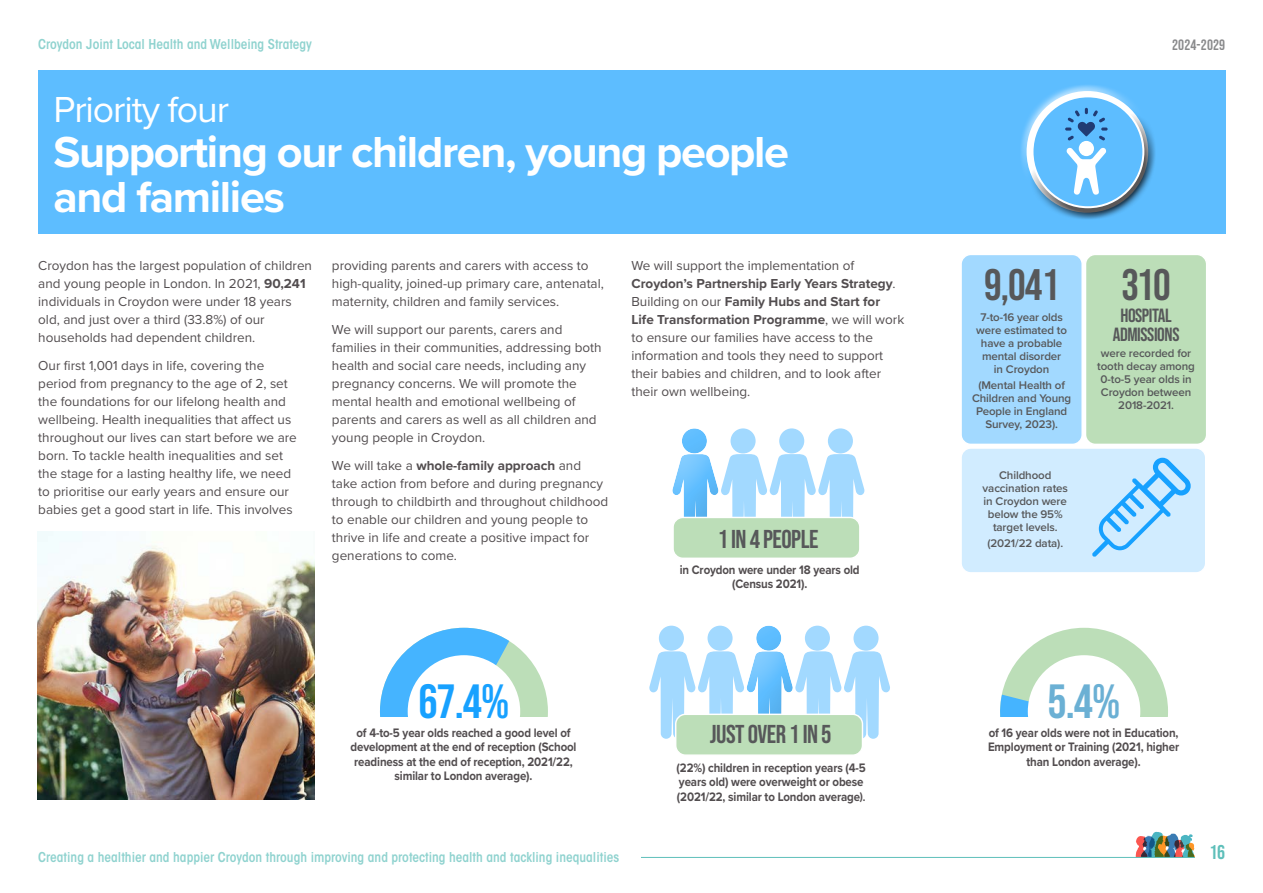
<style>
.page{position:relative;width:1263px;height:893px;background:#fff}
.page>*{position:absolute;margin:0;border:0;box-sizing:border-box;transform-origin:0 0}
.t1{font:48px "Bebas Neue";color:#17a1ff}
.t2{font:48px "Bebas Neue";color:#6bb0d4}
.t3{font:700 45px/45px "Proxima Nova";letter-spacing:-.03em;color:#fff}
.t4{font:44.1px "Bebas Neue";letter-spacing:-.02em;color:#57585a}
.t5{font:37.5px "Proxima Nova";letter-spacing:-.03em;color:#fff}
.t6{font:25.8px "Bebas Neue";letter-spacing:-.02em;color:#57585a}
.t7{font:19.95px "Bebas Neue";color:#5ebfba}
.t8{font:19.05px/19.5px "Bebas Neue";letter-spacing:-.02em;color:#57585a;text-align:center}
.t9{font:15px "Bebas Neue";letter-spacing:.01em;color:#57585a}
.t10{font:13.5px/18px "Proxima Nova";color:#524d4f}
.t11{font:600 condensed 13.5px "ITC Avant Garde Std";color:#5ebfba}
.t12{font:700 12.75px/14.4px "Proxima Nova";letter-spacing:-.01em;color:#524d4f;text-align:center;scale:.9 1}
.t13{font:600 11.55px/12.9px "Proxima Nova";letter-spacing:-.01em;color:#57585a;text-align:center}
.s1{font-weight:700}
.s2{font-size:11.55px}
</style>
<div class="page">
<svg style="left:1136px;top:832px;width:59px;height:25px"></svg>
<hr style="left:641px;top:857px;width:554px;height:1px;background:#5ebfba">
<div style="left:38px;top:70px;width:1187px;height:164px;background:#5dbdff"></div>
<div style="left:679px;top:427px;width:29px;height:20px;background:#fff;opacity:.5"></div>
<div style="left:679px;top:434px;width:29px;height:22px;background:#231f20;opacity:.2"></div>
<div style="left:670px;top:453px;width:50px;height:57px;background:#fff"></div>
<div style="left:730px;top:428px;width:26px;height:25px;background:#a2d9ff;border-radius:50%"></div>
<div style="left:779px;top:428px;width:25px;height:25px;background:#a2d9ff;border-radius:50%"></div>
<div style="left:828px;top:428px;width:25px;height:25px;background:#a2d9ff;border-radius:50%"></div>
<svg style="left:672px;top:454px;width:193px;height:63px"></svg>
<div style="left:673px;top:517px;width:187px;height:41px;background:#bcdeb8;border-radius:10px"></div>
<div style="left:672px;top:517px;width:188px;height:42px;border:1px solid #fff;border-radius:10px"></div>
<div style="left:659px;top:626px;width:25px;height:25px;background:#a2d9ff;border-radius:50%"></div>
<div style="left:707px;top:626px;width:26px;height:25px;background:#a2d9ff;border-radius:50%"></div>
<div style="left:754px;top:624px;width:28px;height:20px;background:#fff;opacity:.5"></div>
<div style="left:754px;top:631px;width:28px;height:22px;background:#231f20;opacity:.2"></div>
<div style="left:805px;top:626px;width:25px;height:25px;background:#a2d9ff;border-radius:50%"></div>
<div style="left:853px;top:626px;width:25px;height:25px;background:#a2d9ff;border-radius:50%"></div>
<svg style="left:649px;top:651px;width:241px;height:88px"></svg>
<div style="left:676px;top:714px;width:186px;height:41px;background:#bcdeb8;border-radius:10px"></div>
<div style="left:675px;top:714px;width:188px;height:42px;border:1px solid #fff;border-radius:10px"></div>
<div style="left:961px;top:254px;width:121px;height:190px;background:#a2d9ff;border-radius:10px"></div>
<div style="left:960px;top:254px;width:123px;height:191px;border:1px solid #fff;border-radius:10px"></div>
<div style="left:1085px;top:254px;width:121px;height:190px;background:#bcdeb8;border-radius:10px"></div>
<div style="left:1085px;top:254px;width:122px;height:191px;border:1px solid #fff;border-radius:10px"></div>
<div style="left:961px;top:448px;width:245px;height:125px;background:#d1ecff;border-radius:10px"></div>
<div style="left:960px;top:447px;width:246px;height:127px;border:1px solid #fff;border-radius:10px"></div>
<svg style="left:1092px;top:458px;width:99px;height:99px"></svg>
<div style="left:1000px;top:628px;width:168px;height:167px;background:#bcdeb8;border-radius:50%"></div>
<svg style="left:1000px;top:695px;width:30px;height:22px"></svg>
<div style="left:1028px;top:655px;width:112px;height:113px;background:#fff;border-radius:50%"></div>
<div style="left:988px;top:717px;width:191px;height:88px;background:#fff"></div>
<div style="left:380px;top:628px;width:168px;height:167px;background:#bcdeb8;border-radius:50%"></div>
<svg style="left:380px;top:628px;width:129px;height:89px"></svg>
<div style="left:408px;top:655px;width:112px;height:113px;background:#fff;border-radius:50%"></div>
<div style="left:368px;top:717px;width:191px;height:88px;background:#fff"></div>
<img style="left:38px;top:532px;width:277px;height:267px">
<div style="left:1020px;top:84px;width:125px;height:101px;background:#fff;opacity:.75"></div>
<div style="left:1030px;top:113px;width:126px;height:107px;background:#231f20;opacity:.75"></div>
<div style="left:1032px;top:96px;width:111px;height:111px;background:#5dbdff;border-radius:50%"></div>
<div style="left:1031px;top:95px;width:113px;height:113px;border:2px solid #fff;border-radius:50%"></div>
<svg style="left:1066px;top:147px;width:40px;height:48px"></svg>
<div style="left:1079px;top:141px;width:15px;height:15px;background:#fff;border-radius:50%"></div>
<svg style="left:1065px;top:108px;width:42px;height:32px"></svg>
<p class="t11" style="left:38px;top:36px;width:275px">Croydon Joint Local Health and Wellbeing Strategy</p>
<p class="t5" style="left:53px;top:81px;width:177px">Priority four</p>
<p class="t3" style="left:53px;top:128px;width:737px">Supporting our children, young people and families</p>
<p class="t10" style="left:38px;top:256px;width:275px">Croydon has the largest population of children and young people in London. In 2021, <span class="s1">90,241 </span>individuals in Croydon were under 18 years old, and just over a third (33.8%) of our households had dependent children.</p>
<p class="t10" style="left:38px;top:356px;width:260px">Our first 1,001 days in life, covering the period from pregnancy to the age of 2, set the foundations for our lifelong health and wellbeing. Health inequalities that affect us throughout our lives can start before we are born. To tackle health inequalities and set the stage for a lasting healthy life, we need to prioritise our early years and ensure our babies get a good start in life. This involves</p>
<p class="t10" style="left:332px;top:256px;width:273px">providing parents and carers with access to high-quality, joined-up primary care, antenatal, maternity, children and family services.</p>
<p class="t10" style="left:332px;top:320px;width:271px">We will support our parents, carers and families in their communities, addressing both health and social care needs, including any pregnancy concerns. We will promote the mental health and emotional wellbeing of parents and carers as well as all children and young people in Croydon.</p>
<p class="t10" style="left:332px;top:456px;width:278px">We will take a <span class="s1">whole-family approach</span> and take action from before and during pregnancy through to childbirth and throughout childhood to enable our children and young people to thrive in life and create a positive impact for generations to come.</p>
<p class="t10" style="left:631px;top:256px;width:274px">We will support the implementation of <span class="s1">Croydon’s Partnership Early Years Strategy</span>.<br>Building on our <span class="s1">Family Hubs and Start for Life Transformation Programme</span>, we will work to ensure our families have access to the information and tools they need to support their babies and children, and to look after their own wellbeing.</p>
<p class="t6" style="left:718px;top:524px;width:102px">1 IN 4 PEOPLE</p>
<p class="t12" style="left:680px;top:562px;width:201px">in Croydon were under 18 years old (Census 2021).</p>
<p class="t1" style="left:418px;top:674px;width:93px">67.4%</p>
<p class="t12" style="left:350px;top:725px;width:253px">of 4-to-5 year olds reached a good level of development at the end of reception (School readiness at the end of reception, 2021/22, similar to London average).</p>
<p class="t11" style="left:38px;top:848px;width:582px">Creating a healthier and happier Croydon through improving and protecting health and tackling inequalities</p>
<p class="t6" style="left:710px;top:720px;width:123px">JUST OVER 1 IN 5</p>
<p class="t12" style="left:677px;top:760px;width:212px;text-align:left">(22%) children in reception years (4-5 years old) were overweight or obese (2021/22, similar to London average<span class="s2">).</span></p>
<p class="t9" style="left:1172px;top:36px;width:55px">2024-2029</p>
<p class="t4" style="left:984px;top:260px;width:77px">9,041</p>
<p class="t13" style="left:976px;top:310px;width:92px">7-to-16 year olds were estimated to have a probable mental disorder in Croydon</p>
<p class="t13" style="left:972px;top:378px;width:101px">(Mental Health of<br>Children and Young<br>People in England<br>Survey, 2023).</p>
<p class="t13" style="left:982px;top:468px;width:87px">Childhood vaccination rates in Croydon were below the 95% target levels.</p>
<p class="t13" style="left:987px;top:536px;width:77px">(2021/22 data).</p>
<p class="t4" style="left:1121px;top:260px;width:51px">310</p>
<p class="t8" style="left:1113px;top:305px;width:68px">HOSPITAL<br>ADMISSIONS</p>
<p class="t13" style="left:1097px;top:346px;width:99px">were recorded for tooth decay among<br>0-to-5 year olds in<br>Croydon between<br>2018-2021.</p>
<p class="t2" style="left:1048px;top:674px;width:74px">5.4%</p>
<p class="t12" style="left:988px;top:725px;width:214px">of 16 year olds were not in Education,<br>Employment or Training (2021, higher than London average).</p>
<h3 class="t7" style="left:1209px;top:840px;width:17px">16</h3>
</div>
